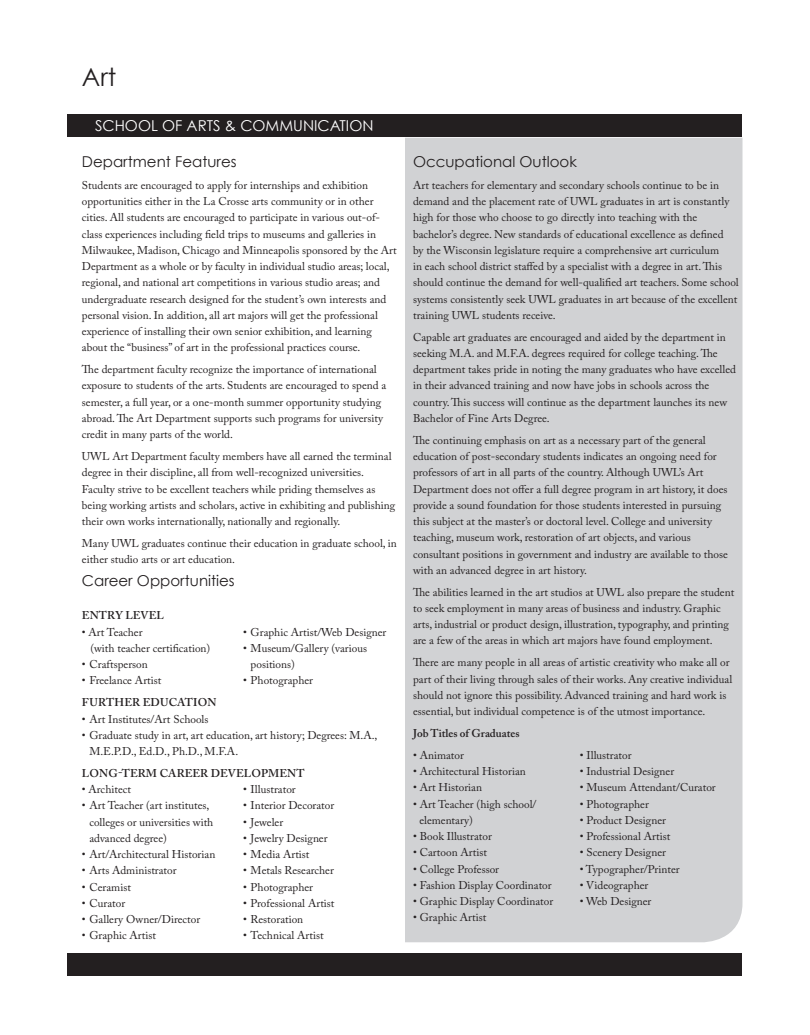
<style>
.page{position:relative;width:810px;height:1035px;background:#fff}
.page>*{position:absolute;margin:0;border:0;box-sizing:border-box;transform-origin:0 0}
.t1{font:25px "Century Gothic";color:#231f20}
.t2{font:15px "Century Gothic";color:#231f20}
.t3{font:15px "Century Gothic";color:#fff}
.t4{font:11.25px/16.2px "Adobe Caslon Pro";color:#231f20}
.t5{font:600 11.25px "Adobe Caslon Pro";color:#231f20}
</style>
<div class="page">
<div style="left:68px;top:953px;width:674px;height:23px;background:#231f20"></div>
<div style="left:405px;top:138px;width:337px;height:804px;background:#d1d2d4"></div>
<div style="left:68px;top:115px;width:674px;height:22px;background:#231f20"></div>
<p class="t1" style="left:82px;top:62px;width:36px">Art</p>
<p class="t3" style="left:95px;top:116px;width:280px">SCHOOL OF ARTS &amp; COMMUNICATION</p>
<p class="t2" style="left:82px;top:152px;width:156px">Department Features</p>
<p class="t4" style="left:82px;top:177px;width:316px">Students are encouraged to apply for internships and exhibition opportunities either in the La Crosse arts community or in other cities. All students are encouraged to participate in various out-of&shy;class experiences including field trips to museums and galleries in Milwaukee, Madison, Chicago and Minneapolis sponsored by the Art Department as a whole or by faculty in individual studio areas; local, regional, and national art competitions in various studio areas; and undergraduate research designed for the student’s own interests and personal vision. In addition, all art majors will get the professional experience of installing their own senior exhibition, and learning about the “business” of art in the professional practices course.</p>
<p class="t4" style="left:82px;top:361px;width:306px">The department faculty recognize the importance of international exposure to students of the arts. Students are encouraged to spend a semester, a full year, or a one-month summer opportunity studying abroad. The Art Department supports such programs for university credit in many parts of the world.</p>
<p class="t4" style="left:82px;top:448px;width:315px">UWL Art Department faculty members have all earned the terminal degree in their discipline, all from well-recognized universities.<br>Faculty strive to be excellent teachers while priding themselves as being working artists and scholars, active in exhibiting and publishing their own works internationally, nationally and regionally.</p>
<p class="t4" style="left:82px;top:535px;width:316px">Many UWL graduates continue their education in graduate school, in either studio arts or art education.</p>
<p class="t2" style="left:82px;top:572px;width:154px">Career Opportunities</p>
<p class="t5" style="left:82px;top:609px;width:84px">ENTRY LEVEL</p>
<p class="t4" style="left:82px;top:624px;width:62px">• Art Teacher</p>
<p class="t4" style="left:90px;top:640px;width:121px">(with teacher certification)</p>
<p class="t4" style="left:82px;top:656px;width:67px">• Craftsperson</p>
<p class="t4" style="left:82px;top:672px;width:81px">• Freelance Artist</p>
<p class="t4" style="left:243px;top:624px;width:145px">• Graphic Artist/Web Designer</p>
<p class="t4" style="left:251px;top:640px;width:118px;text-indent:-8px">• Museum/Gallery (various positions)</p>
<p class="t4" style="left:243px;top:672px;width:71px">• Photographer</p>
<p class="t5" style="left:82px;top:696px;width:136px">FURTHER EDUCATION</p>
<p class="t4" style="left:82px;top:711px;width:128px">• Art Institutes/Art Schools</p>
<p class="t4" style="left:89px;top:727px;width:290px;text-indent:-8px">• Graduate study in art, art education, art history; Degrees: M.A.,<br>M.E.P.D., Ed.D., Ph.D., M.F.A.</p>
<p class="t5" style="left:82px;top:766px;width:224px">LONG-TERM CAREER DEVELOPMENT</p>
<p class="t4" style="left:82px;top:781px;width:51px">• Architect</p>
<p class="t4" style="left:89px;top:797px;width:125px;text-indent:-8px">• Art Teacher (art institutes, colleges or universities with advanced degree)</p>
<p class="t4" style="left:82px;top:846px;width:135px">• Art/Architectural Historian</p>
<p class="t4" style="left:82px;top:862px;width:96px">• Arts Administrator</p>
<p class="t4" style="left:82px;top:879px;width:51px">• Ceramist</p>
<p class="t4" style="left:82px;top:895px;width:45px">• Curator</p>
<p class="t4" style="left:82px;top:911px;width:120px">• Gallery Owner/Director</p>
<p class="t4" style="left:82px;top:927px;width:76px">• Graphic Artist</p>
<p class="t4" style="left:243px;top:781px;width:54px">• Illustrator</p>
<p class="t4" style="left:243px;top:797px;width:93px">• Interior Decorator</p>
<p class="t4" style="left:243px;top:814px;width:42px">• Jeweler</p>
<p class="t4" style="left:243px;top:830px;width:86px">• Jewelry Designer</p>
<p class="t4" style="left:243px;top:846px;width:68px">• Media Artist</p>
<p class="t4" style="left:243px;top:862px;width:92px">• Metals Researcher</p>
<p class="t4" style="left:243px;top:879px;width:71px">• Photographer</p>
<p class="t4" style="left:243px;top:895px;width:93px">• Professional Artist</p>
<p class="t4" style="left:243px;top:911px;width:62px">• Restoration</p>
<p class="t4" style="left:243px;top:927px;width:82px">• Technical Artist</p>
<p class="t2" style="left:413px;top:152px;width:165px">Occupational Outlook</p>
<p class="t4" style="left:413px;top:177px;width:327px">Art teachers for elementary and secondary schools continue to be in demand and the placement rate of UWL graduates in art is constantly high for those who choose to go directly into teaching with the bachelor’s degree. New standards of educational excellence as defined<br>by the Wisconsin legislature require a comprehensive art curriculum<br>in each school district staffed by a specialist with a degree in art. This should continue the demand for well-qualified art teachers. Some school systems consistently seek UWL graduates in art because of the excellent training UWL students receive.</p>
<p class="t4" style="left:413px;top:329px;width:324px">Capable art graduates are encouraged and aided by the department in seeking M.A. and M.F.A. degrees required for college teaching. The department takes pride in noting the many graduates who have excelled in their advanced training and now have jobs in schools across the country. This success will continue as the department launches its new Bachelor of Fine Arts Degree.</p>
<p class="t4" style="left:413px;top:432px;width:316px">The continuing emphasis on art as a necessary part of the general education of post-secondary students indicates an ongoing need for professors of art in all parts of the country. Although UWL’s Art Department does not offer a full degree program in art history, it does provide a sound foundation for those students interested in pursuing this subject at the master’s or doctoral level. College and university teaching, museum work, restoration of art objects, and various consultant positions in government and industry are available to those with an advanced degree in art history.</p>
<p class="t4" style="left:413px;top:584px;width:323px">The abilities learned in the art studios at UWL also prepare the student to seek employment in many areas of business and industry. Graphic arts, industrial or product design, illustration, typography, and printing are a few of the areas in which art majors have found employment.</p>
<p class="t4" style="left:413px;top:654px;width:321px">There are many people in all areas of artistic creativity who make all or part of their living through sales of their works. Any creative individual should not ignore this possibility. Advanced training and hard work is essential, but individual competence is of the utmost importance.</p>
<p class="t5" style="left:413px;top:726px;width:108px">Job Titles of Graduates</p>
<p class="t4" style="left:413px;top:747px;width:52px">• Animator</p>
<p class="t4" style="left:413px;top:763px;width:114px">• Architectural Historian</p>
<p class="t4" style="left:413px;top:779px;width:71px">• Art Historian</p>
<p class="t4" style="left:419px;top:796px;width:119px;text-indent:-6px">• Art Teacher (high school/ elementary)</p>
<p class="t4" style="left:413px;top:828px;width:80px">• Book Illustrator</p>
<p class="t4" style="left:413px;top:844px;width:75px">• Cartoon Artist</p>
<p class="t4" style="left:413px;top:861px;width:88px">• College Professor</p>
<p class="t4" style="left:413px;top:877px;width:140px">• Fashion Display Coordinator</p>
<p class="t4" style="left:413px;top:893px;width:142px">• Graphic Display Coordinator</p>
<p class="t4" style="left:413px;top:909px;width:75px">• Graphic Artist</p>
<p class="t4" style="left:580px;top:747px;width:53px">• Illustrator</p>
<p class="t4" style="left:580px;top:763px;width:96px">• Industrial Designer</p>
<p class="t4" style="left:580px;top:779px;width:138px">• Museum Attendant/Curator</p>
<p class="t4" style="left:580px;top:796px;width:71px">• Photographer</p>
<p class="t4" style="left:580px;top:812px;width:88px">• Product Designer</p>
<p class="t4" style="left:580px;top:828px;width:92px">• Professional Artist</p>
<p class="t4" style="left:580px;top:844px;width:88px">• Scenery Designer</p>
<p class="t4" style="left:580px;top:861px;width:101px">• Typographer/Printer</p>
<p class="t4" style="left:580px;top:877px;width:70px">• Videographer</p>
<p class="t4" style="left:580px;top:893px;width:73px">• Web Designer</p>
</div>
